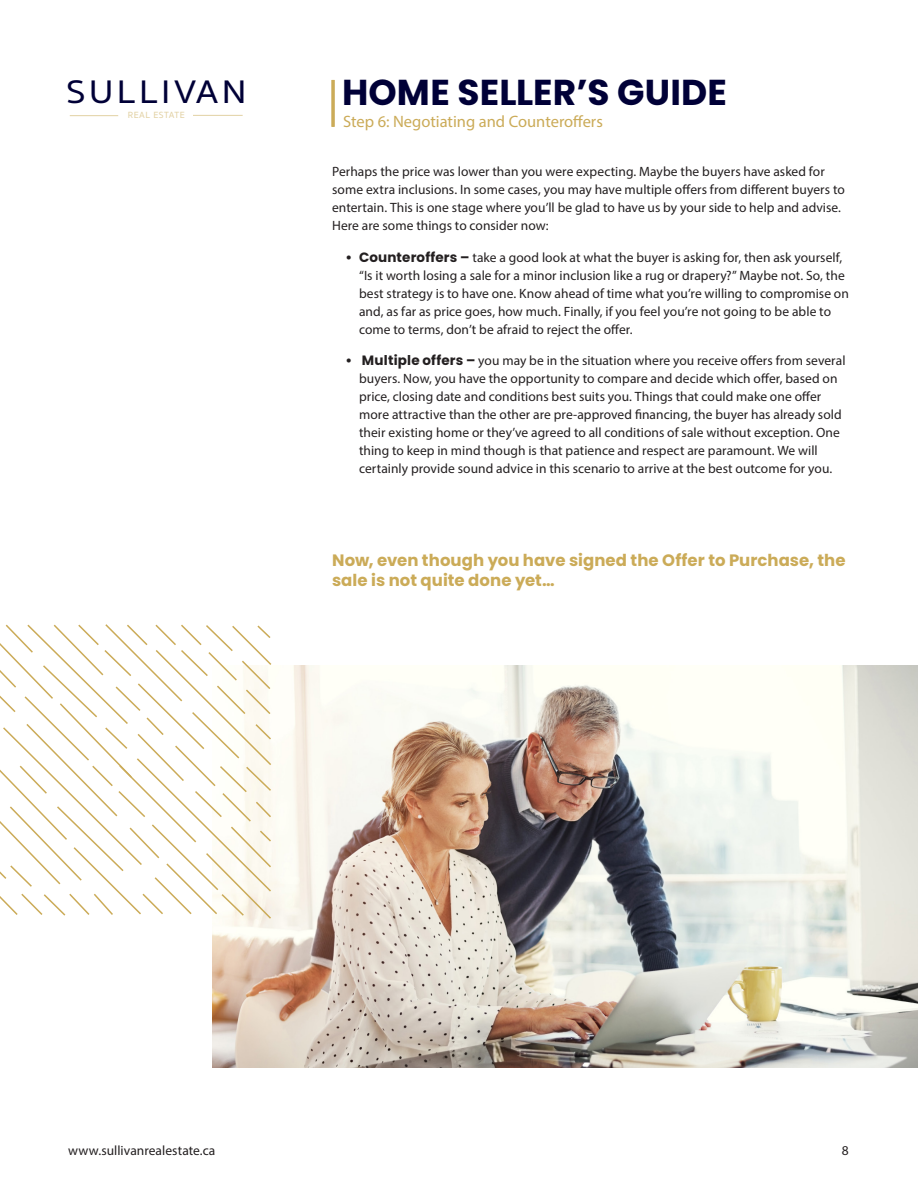
<style>
.page{position:relative;width:918px;height:1188px;background:#fff}
.page>*{position:absolute;margin:0;border:0;box-sizing:border-box;transform-origin:0 0}
.t1{font:700 36px "Poppins";letter-spacing:.005em;color:#000037}
.t2{font:500 33.45px "Sukhumvit Set";letter-spacing:.085em;color:#000037;scale:1.11 1}
.t3{font:700 16.5px/19.8px "Poppins";letter-spacing:.005em;color:#cbab58}
.t4{font:16.5px "Myriad Pro";color:#cbab58}
.t5{font:13.5px/18px "Myriad Pro";letter-spacing:.005em;color:#231f20}
.t6{font:500 9.15px "Sukhumvit Set";letter-spacing:.05em;color:#e2d1a3}
.s1{font-family:"Poppins";font-weight:700}
</style>
<div class="page">
<hr style="left:70px;top:115px;width:48px;height:1px;background:#e2d1a3">
<hr style="left:193px;top:115px;width:50px;height:1px;background:#e2d1a3">
<hr style="left:332px;top:80px;width:3px;height:47px;background:#cbab58">
<img style="left:213px;top:665px;width:705px;height:402px">
<svg style="left:0;top:624px;width:273px;height:296px"></svg>
<h2 class="t2" style="left:66px;top:69px;width:164px">SULLIVAN</h2>
<p class="t6" style="left:128px;top:109px;width:58px">REAL ESTATE</p>
<p class="t1" style="left:342px;top:72px;width:386px">HOME SELLER’S GUIDE</p>
<p class="t4" style="left:343px;top:111px;width:261px">Step 6: Negotiating and Counteroffers</p>
<p class="t5" style="left:332px;top:163px;width:514px">Perhaps the price was lower than you were expecting. Maybe the buyers have asked for some extra inclusions. In some cases, you may have multiple offers from different buyers to entertain. This is one stage where you’ll be glad to have us by your side to help and advise.<br>Here are some things to consider now:</p>
<p class="t5" style="left:359px;top:248px;width:491px;text-indent:-14px"><span class="s1">• Counteroffers –</span> take a good look at what the buyer is asking for, then ask yourself, “Is it worth losing a sale for a minor inclusion like a rug or drapery?” Maybe not. So, the best strategy is to have one. Know ahead of time what you’re willing to compromise on and, as far as price goes, how much. Finally, if you feel you’re not going to be able to come to terms, don’t be afraid to reject the offer.</p>
<p class="t5" style="left:359px;top:352px;width:488px;text-indent:-14px"><span class="s1">• Multiple offers –</span> you may be in the situation where you receive offers from several buyers. Now, you have the opportunity to compare and decide which offer, based on price, closing date and conditions best suits you. Things that could make one offer more attractive than the other are pre-approved financing, the buyer has already sold their existing home or they’ve agreed to all conditions of sale without exception. One thing to keep in mind though is that patience and respect are paramount. We will certainly provide sound advice in this scenario to arrive at the best outcome for you.</p>
<p class="t3" style="left:332px;top:551px;width:515px">Now, even though you have signed the Offer to Purchase, the sale is not quite done yet…</p>
<p class="t5" style="left:68px;top:1141px;width:149px">www.sullivanrealestate.ca</p>
<p class="t5" style="left:842px;top:1141px;width:8px">8</p>
</div>
